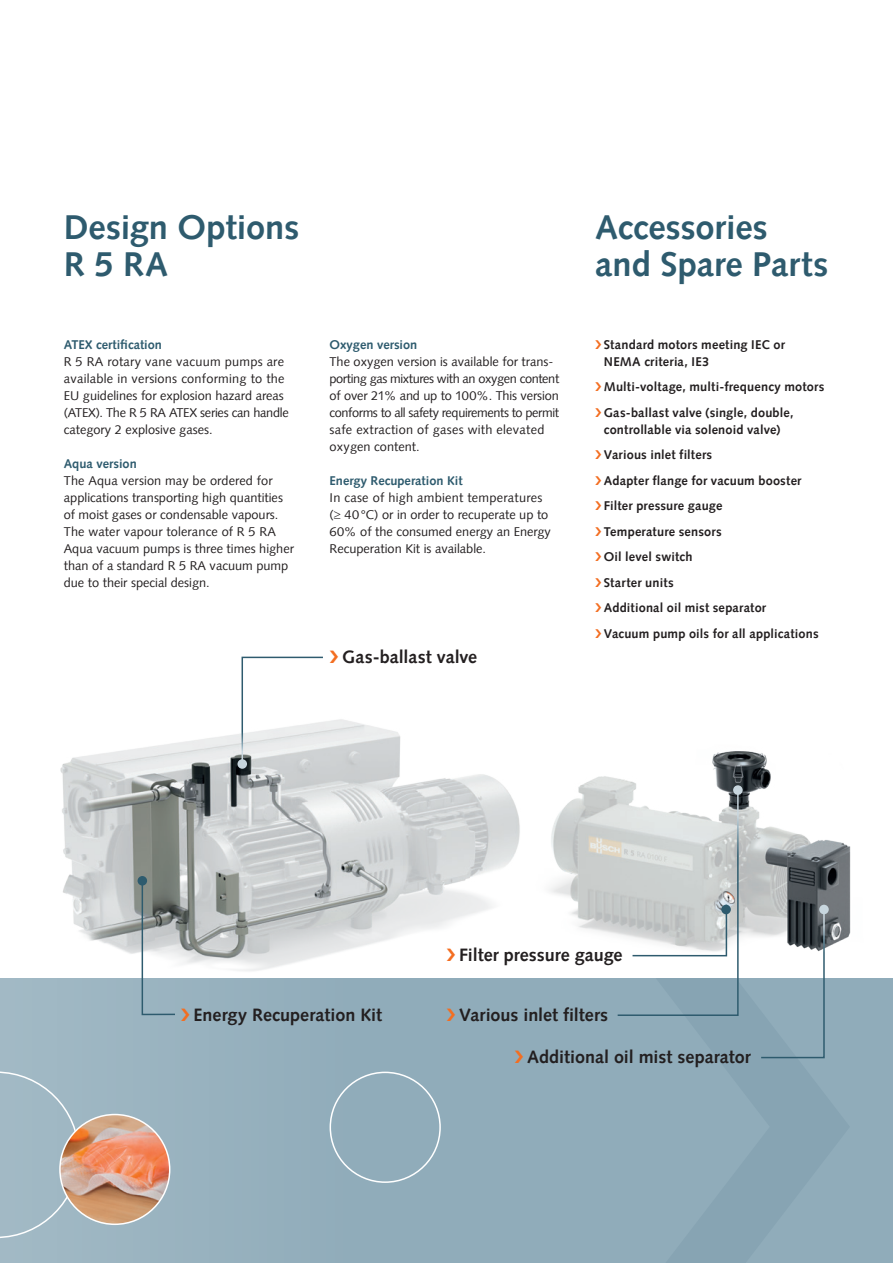
<style>
.page{position:relative;width:893px;height:1263px;background:#fff}
.page>*{position:absolute;margin:0;border:0;box-sizing:border-box;transform-origin:0 0}
.t1{font:700 34.5px/37.5px "Syntax LT";letter-spacing:-.005em;color:#2e5b6e}
.t2{font:700 18px "Syntax LT";color:#231f20}
.t3{font:12.75px/17px "Syntax LT";color:#231f20}
.t4{font:700 12.75px/25.5px "Syntax LT";letter-spacing:.015em;color:#231f20}
.t5{font:700 12.75px "Syntax LT";color:#2e5b6e}
</style>
<div class="page">
<div style="left:0;top:978px;width:893px;height:285px;background:#90acba"></div>
<div style="left:0;top:1071px;width:79px;height:167px;background:#a0b8c4"></div>
<img style="left:60px;top:1114px;width:110px;height:110px;border-radius:55px">
<div style="left:59px;top:1114px;width:111px;height:111px;border:2px solid #fff;border-radius:50%"></div>
<div style="left:330px;top:1071px;width:111px;height:112px;border:2px solid #fff;border-radius:50%"></div>
<img style="left:573px;top:751px;width:278px;height:197px">
<img style="left:0;top:719px;width:573px;height:290px">
<svg style="left:760px;top:908px;width:65px;height:151px"></svg>
<div style="left:819px;top:905px;width:10px;height:9px;background:#c8d6de;border-radius:50%"></div>
<div style="left:138px;top:876px;width:9px;height:9px;background:#2e5b6e;border-radius:50%"></div>
<svg style="left:241px;top:656px;width:83px;height:109px"></svg>
<div style="left:237px;top:759px;width:10px;height:10px;background:#c8d6de;border-radius:50%"></div>
<div style="left:733px;top:785px;width:10px;height:10px;background:#c8d6de;border-radius:50%"></div>
<svg style="left:616px;top:788px;width:123px;height:228px"></svg>
<div style="left:721px;top:905px;width:10px;height:9px;background:#2e5b6e;border-radius:50%"></div>
<svg style="left:141px;top:879px;width:48px;height:141px"></svg>
<svg style="left:447px;top:948px;width:8px;height:13px"></svg>
<h1 class="t1" style="left:64px;top:208px;width:237px">Design Options<br>R 5 RA</h1>
<p class="t5" style="left:64px;top:337px;width:100px">ATEX certification</p>
<p class="t3" style="left:64px;top:353px;width:227px">R 5 RA rotary vane vacuum pumps are available in versions conforming to the EU guidelines for explosion hazard areas (ATEX). The R 5 RA ATEX series can handle category 2 explosive gases.</p>
<p class="t5" style="left:64px;top:456px;width:74px">Aqua version</p>
<p class="t3" style="left:64px;top:472px;width:232px">The Aqua version may be ordered for applications transporting high quantities of moist gases or condensable vapours.<br>The water vapour tolerance of R 5 RA Aqua vacuum pumps is three times higher than of a standard R 5 RA vacuum pump due to their special design.</p>
<p class="t5" style="left:330px;top:337px;width:89px">Oxygen version</p>
<p class="t3" style="left:330px;top:353px;width:231px">The oxygen version is available for trans&shy;porting gas mixtures with an oxygen content of over 21% and up to 100%. This version conforms to all safety requirements to permit safe extraction of gases with elevated oxygen content.</p>
<p class="t5" style="left:330px;top:473px;width:135px">Energy Recuperation Kit</p>
<p class="t3" style="left:330px;top:489px;width:223px">In case of high ambient temperatures (≥ 40°C) or in order to recuperate up to 60% of the consumed energy an Energy Recuperation Kit is available.</p>
<h2 class="t2" style="left:342px;top:647px;width:136px">Gas-ballast valve</h2>
<h1 class="t1" style="left:595px;top:208px;width:235px">Accessories and Spare Parts</h1>
<p class="t4" style="left:604px;top:336px;width:183px;line-height:17px">Standard motors meeting IEC or<br>NEMA criteria, IE3</p>
<p class="t4" style="left:604px;top:374px;width:222px">Multi-voltage, multi-frequency motors<br>Gas-ballast valve (single, double,</p>
<p class="t4" style="left:604px;top:417px;width:216px">controllable via solenoid valve)<br>Various inlet filters<br>Adapter flange for vacuum booster<br>Filter pressure gauge<br>Temperature sensors<br>Oil level switch<br>Starter units<br>Additional oil mist separator<br>Vacuum pump oils for all applications</p>
<h2 class="t2" style="left:459px;top:944px;width:165px">Filter pressure gauge</h2>
<h2 class="t2" style="left:193px;top:1004px;width:190px">Energy Recuperation Kit</h2>
<h2 class="t2" style="left:459px;top:1004px;width:150px">Various inlet filters</h2>
<h2 class="t2" style="left:527px;top:1046px;width:225px">Additional oil mist separator</h2>
</div>
